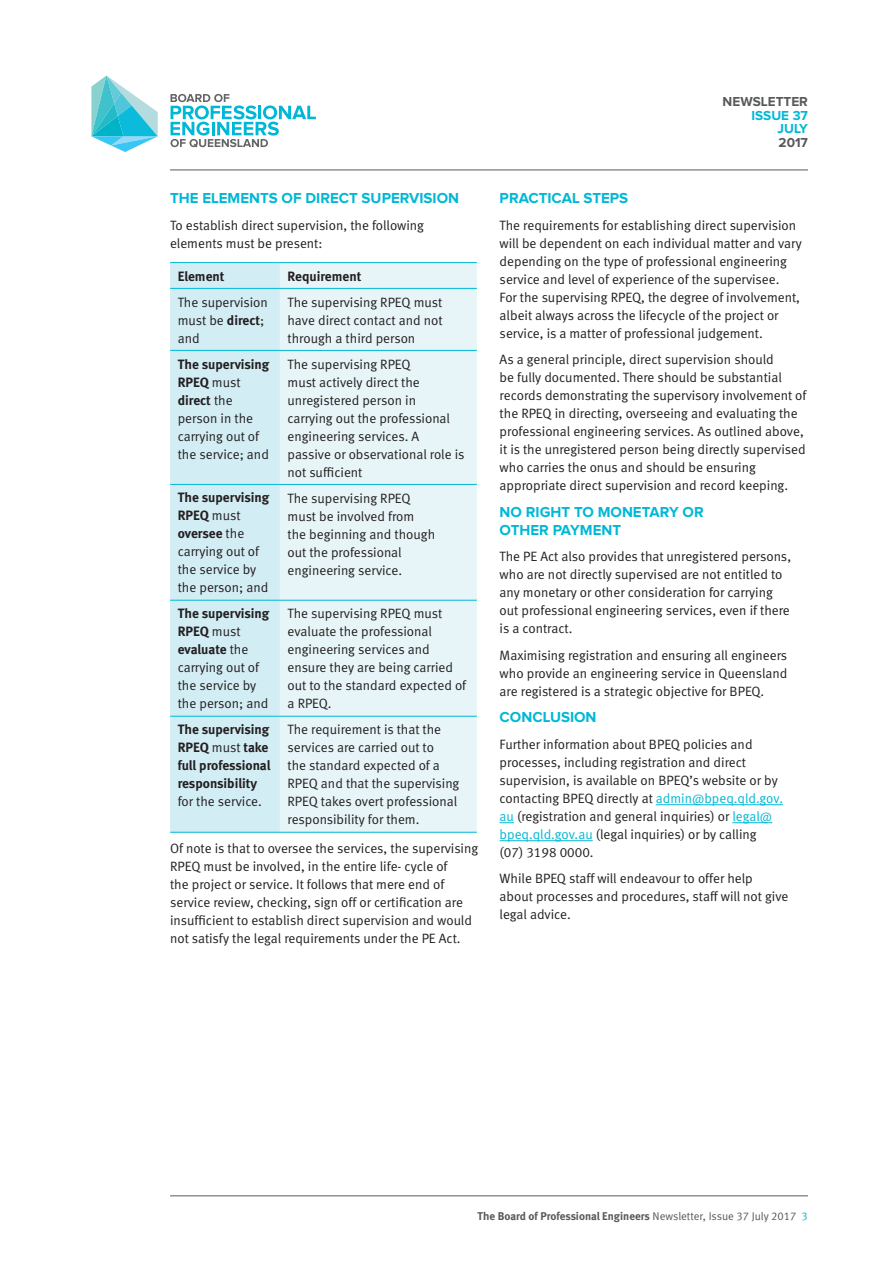
<style>
.page{position:relative;width:893px;height:1263px;background:#fff}
.page>*{position:absolute;margin:0;border:0;box-sizing:border-box;transform-origin:0 0}
.t1{font:700 15px/18px "Proxima Nova";color:#00b8d6}
.t2{font:13.5px/18px "Meta Normal LF";color:#231f20}
.t3{font:13.5px/18px "Meta Bold LF";color:#231f20}
.t4{font:700 13.5px "Proxima Nova";color:#58595b}
.t5{font:700 13.5px/13.5px "Proxima Nova";color:#00b8d6;text-align:right}
.t6{font:11.25px "Meta Bold LF";color:#58595b}
.s1{font-family:"Meta Bold LF"}
.s2{font-family:"Meta Normal LF"}
.s3{color:#00b8d6}
.s4{font-family:"Meta Normal LF";color:#00b8d6}
</style>
<div class="page">
<hr style="left:170px;top:170px;width:638px;height:1px;background:#58595b">
<hr style="left:170px;top:1195px;width:638px;height:1px;background:#58595b">
<svg style="left:171px;top:94px;width:145px;height:53px"></svg>
<svg style="left:91px;top:75px;width:67px;height:77px"></svg>
<div style="left:170px;top:263px;width:110px;height:569px;background:#d2edf4"></div>
<div style="left:280px;top:263px;width:197px;height:569px;background:#e7f5f8"></div>
<hr style="left:170px;top:262px;width:110px;height:1px;background:#00b8d6">
<hr style="left:280px;top:262px;width:197px;height:1px;background:#00b8d6">
<hr style="left:170px;top:288px;width:110px;height:1px;background:#00b8d6">
<hr style="left:280px;top:288px;width:197px;height:1px;background:#00b8d6">
<hr style="left:170px;top:350px;width:110px;height:1px;background:#00b8d6">
<hr style="left:280px;top:350px;width:197px;height:1px;background:#00b8d6">
<hr style="left:170px;top:484px;width:110px;height:1px;background:#00b8d6">
<hr style="left:280px;top:484px;width:197px;height:1px;background:#00b8d6">
<hr style="left:170px;top:600px;width:110px;height:1px;background:#00b8d6">
<hr style="left:280px;top:600px;width:197px;height:1px;background:#00b8d6">
<hr style="left:170px;top:716px;width:110px;height:1px;background:#00b8d6">
<hr style="left:280px;top:716px;width:197px;height:1px;background:#00b8d6">
<hr style="left:170px;top:832px;width:110px;height:1px;background:#00b8d6">
<hr style="left:280px;top:832px;width:197px;height:1px;background:#00b8d6">
<hr style="left:656px;top:804px;width:127px;height:1px;background:#00b8d6">
<svg style="left:500px;top:822px;width:14px;height:1px"></svg>
<hr style="left:732px;top:822px;width:40px;height:1px;background:#00b8d6">
<hr style="left:500px;top:840px;width:93px;height:1px;background:#00b8d6">
<p class="t1" style="left:170px;top:190px;width:291px">THE ELEMENTS OF DIRECT SUPERVISION</p>
<p class="t2" style="left:170px;top:216px;width:255px">To establish direct supervision, the following elements must be present:</p>
<p class="t3" style="left:178px;top:267px;width:48px">Element</p>
<p class="t3" style="left:288px;top:267px;width:75px">Requirement</p>
<p class="t2" style="left:178px;top:293px;width:92px">The supervision must be <span class="s1">direct</span>; and</p>
<p class="t2" style="left:288px;top:293px;width:157px;text-align:justify">The supervising RPEQ must have direct contact and not through a third person</p>
<p class="t3" style="left:178px;top:355px;width:93px">The supervising<br>RPEQ <span class="s2">must </span>direct <span class="s2">the</span></p>
<p class="t2" style="left:178px;top:409px;width:93px">person in the carrying out of the service; and</p>
<p class="t2" style="left:288px;top:355px;width:178px">The supervising RPEQ<br>must actively direct the unregistered person in carrying out the professional engineering services. A passive or observational role is not sufficient</p>
<p class="t3" style="left:178px;top:489px;width:93px">The supervising<br>RPEQ <span class="s2">must </span>oversee <span class="s2">the</span></p>
<p class="t2" style="left:178px;top:543px;width:92px">carrying out of the service by the person; and</p>
<p class="t3" style="left:178px;top:604px;width:93px">The supervising<br>RPEQ <span class="s2">must </span>evaluate <span class="s2">the</span></p>
<p class="t2" style="left:178px;top:658px;width:92px">carrying out of the service by the person; and</p>
<p class="t2" style="left:288px;top:489px;width:149px">The supervising RPEQ must be involved from the beginning and though out the professional engineering service.</p>
<p class="t2" style="left:288px;top:604px;width:180px">The supervising RPEQ must evaluate the professional engineering services and ensure they are being carried out to the standard expected of a RPEQ.</p>
<p class="t3" style="left:178px;top:720px;width:94px">The supervising<br>RPEQ <span class="s2">must</span> take full professional responsibility</p>
<p class="t2" style="left:178px;top:792px;width:86px">for the service.</p>
<p class="t2" style="left:288px;top:720px;width:173px">The requirement is that the services are carried out to<br>the standard expected of a<br>RPEQ and that the supervising<br>RPEQ takes overt professional responsibility for them.</p>
<p class="t2" style="left:170px;top:839px;width:310px">Of note is that to oversee the services, the supervising RPEQ must be involved, in the entire life- cycle of<br>the project or service. It follows that mere end of service review, checking, sign off or certification are insufficient to establish direct supervision and would not satisfy the legal requirements under the PE Act.</p>
<p class="t4" style="left:723px;top:96px;width:87px">NEWSLETTER</p>
<p class="t5" style="left:751px;top:109px;width:58px">ISSUE 37<br>JULY</p>
<p class="t4" style="left:778px;top:136px;width:31px">2017</p>
<p class="t1" style="left:500px;top:190px;width:130px">PRACTICAL STEPS</p>
<p class="t2" style="left:500px;top:216px;width:304px">The requirements for establishing direct supervision will be dependent on each individual matter and vary depending on the type of professional engineering service and level of experience of the supervisee.<br>For the supervising RPEQ, the degree of involvement, albeit always across the lifecycle of the project or service, is a matter of professional judgement.</p>
<p class="t2" style="left:500px;top:350px;width:308px">As a general principle, direct supervision should<br>be fully documented. There should be substantial records demonstrating the supervisory involvement of the RPEQ in directing, overseeing and evaluating the professional engineering services. As outlined above, it is the unregistered person being directly supervised who carries the onus and should be ensuring appropriate direct supervision and record keeping.</p>
<p class="t1" style="left:500px;top:503px;width:206px">NO RIGHT TO MONETARY OR<br>OTHER PAYMENT</p>
<p class="t2" style="left:500px;top:547px;width:293px">The PE Act also provides that unregistered persons, who are not directly supervised are not entitled to any monetary or other consideration for carrying out professional engineering services, even if there is a contract.</p>
<p class="t2" style="left:500px;top:646px;width:289px;text-align:justify">Maximising registration and ensuring all engineers who provide an engineering service in Queensland are registered is a strategic objective for BPEQ.</p>
<p class="t1" style="left:500px;top:709px;width:98px">CONCLUSION</p>
<p class="t2" style="left:500px;top:735px;width:285px">Further information about BPEQ policies and processes, including registration and direct supervision, is available on BPEQ’s website or by contacting BPEQ directly at <span class="s3">admin@bpeq.qld.gov. au</span> (registration and general inquiries) or <span class="s3">legal@ bpeq.qld.gov.au</span> (legal inquiries) or by calling (07) 3198 0000.</p>
<p class="t2" style="left:500px;top:869px;width:290px">While BPEQ staff will endeavour to offer help about processes and procedures, staff will not give legal advice.</p>
<p class="t6" style="left:478px;top:1210px;width:332px">The Board of Professional Engineers <span class="s2">Newsletter, Issue 37 July 2017</span> <span class="s4">3</span></p>
</div>
